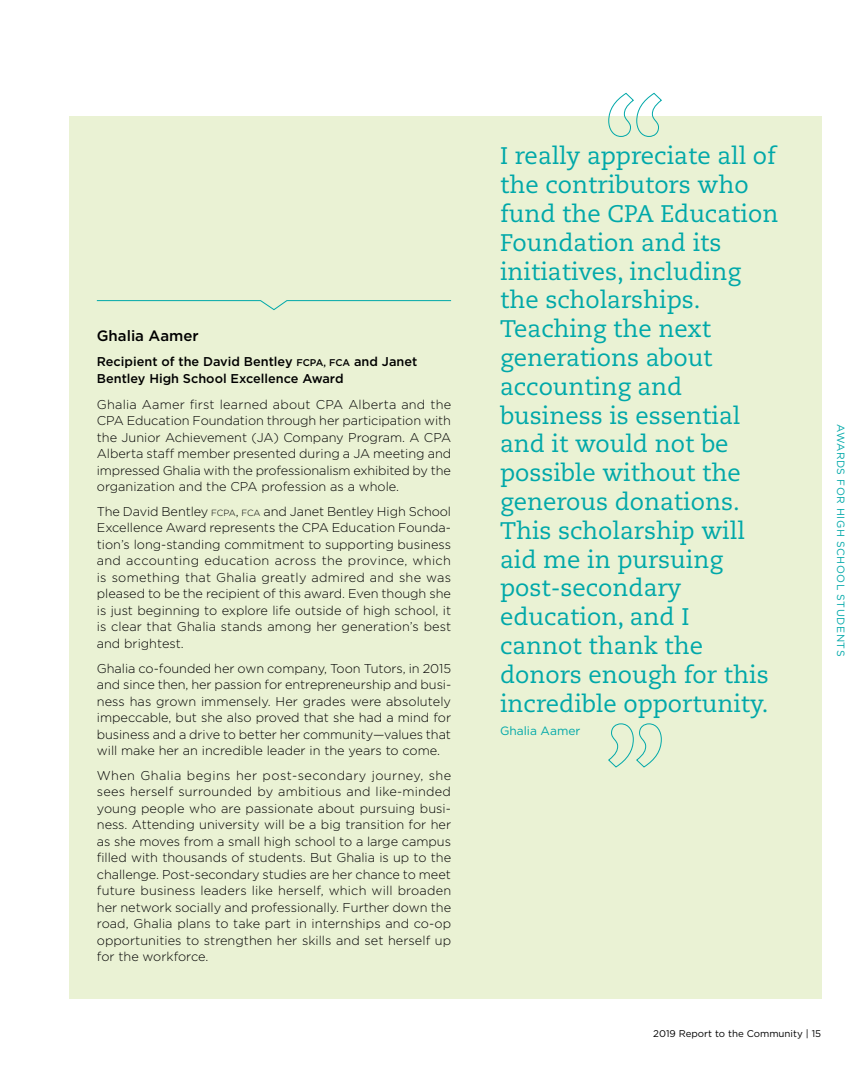
<style>
.page{position:relative;width:864px;height:1080px;background:#fff}
.page>*{position:absolute;margin:0;border:0;box-sizing:border-box;transform-origin:0 0}
.t1{font:24px/28.8px "Caecilia LT Std";color:#00a8a9}
.t2{font:500 15px "Gotham";color:#000}
.t3{font:300 12.75px/16.5px "Gotham";color:#000;text-align:justify}
.t4{font:500 12.75px/16.5px "Gotham";color:#000}
.t5{font:12px "Gotham";color:#00a8a9}
.t6{font:10.5px "Gotham";letter-spacing:.05em;color:#00a8a9}
.t7{font:9.75px "Gotham";color:#000}
.s1{font-size:9.75px}
.s2{font-size:8.85px}
.s3{font-style:inherit}
</style>
<div class="page">
<div style="left:69px;top:117px;width:752px;height:882px;background:#eaf2d4"></div>
<svg style="left:96px;top:300px;width:356px;height:11px"></svg>
<svg style="left:608px;top:92px;width:54px;height:45px"></svg>
<svg style="left:608px;top:723px;width:54px;height:45px"></svg>
<p class="t2" style="left:97px;top:326px;width:103px">Ghalia Aamer</p>
<p class="t4" style="left:97px;top:353px;width:322px">Recipient of the David Bentley <span class="s1">FCPA, FCA</span> and Janet<br>Bentley High School Excellence Award</p>
<p class="t3" style="left:97px;top:396px;width:356px">Ghalia Aamer first learned about CPA Alberta and the CPA Education Foundation through her participation with the Junior Achievement (JA) Company Program. A CPA Alberta staff member presented during a JA meeting and impressed Ghalia with the professionalism exhibited by the organization and the CPA profession as a whole.</p>
<p class="t3" style="left:97px;top:503px;width:356px">The David Bentley <span class="s2">FCPA</span><span class="s3">,</span> <span class="s2">FCA</span> and Janet Bentley High School Excellence Award represents the CPA Education Founda&shy;tion’s long-standing commitment to supporting business and accounting education across the province, which is something that Ghalia greatly admired and she was pleased to be the recipient of this award. Even though she is just beginning to explore life outside of high school, it is clear that Ghalia stands among her generation’s best and brightest.</p>
<p class="t3" style="left:97px;top:660px;width:356px">Ghalia co-founded her own company, Toon Tutors, in 2015 and since then, her passion for entrepreneurship and busi&shy;ness has grown immensely. Her grades were absolutely impeccable, but she also proved that she had a mind for business and a drive to better her community—values that will make her an incredible leader in the years to come.</p>
<p class="t3" style="left:97px;top:767px;width:356px">When Ghalia begins her post-secondary journey, she sees herself surrounded by ambitious and like-minded young people who are passionate about pursuing busi&shy;ness. Attending university will be a big transition for her as she moves from a small high school to a large campus filled with thousands of students. But Ghalia is up to the challenge. Post-secondary studies are her chance to meet future business leaders like herself, which will broaden her network socially and professionally. Further down the road, Ghalia plans to take part in internships and co-op opportunities to strengthen her skills and set herself up for the workforce.</p>
<p class="t1" style="left:500px;top:142px;width:280px">I really appreciate all of the contributors who fund the CPA Education<br>Foundation and its initiatives, including the scholarships.<br>Teaching the next generations about accounting and business is essential and it would not be possible without the generous donations.<br>This scholarship will aid me in pursuing post-secondary education, and I<br>cannot thank the donors enough for this incredible opportunity.</p>
<p class="t5" style="left:500px;top:723px;width:82px">Ghalia Aamer</p>
<p class="t6" style="left:848px;top:424px;width:234px;rotate:90deg">AWARDS FOR HIGH SCHOOL STUDENTS</p>
<p class="t7" style="left:653px;top:1027px;width:169px">2019 Report to the Community | 15</p>
</div>
